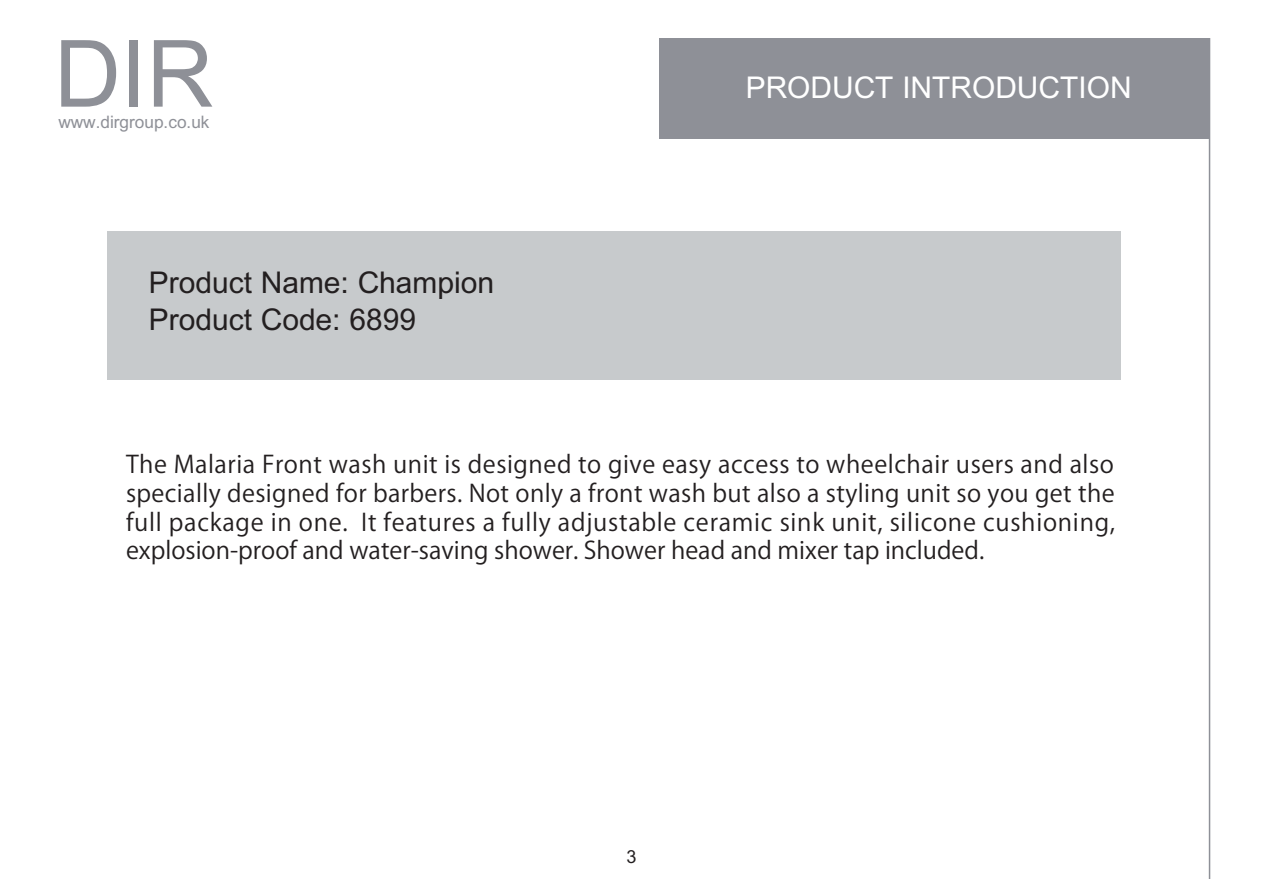
<style>
.page{position:relative;width:1263px;height:893px;background:#fff}
.page>*{position:absolute;margin:0;border:0;box-sizing:border-box;transform-origin:0 0}
.t1{font:93px "+Arial";color:#8e9097}
.t2{font:30px/37.5px "+Arial";color:#231f20}
.t3{font:30px "+Arial";color:#fff}
.t4{font:24px/28.8px "Koz Go Pr 6 N";color:#231f20;text-align:justify}
.t5{font:18px "+Arial";color:#231f20}
.t6{font:17.25px "+Arial";color:#8e9097}
</style>
<div class="page">
<div style="left:660px;top:38px;width:550px;height:101px;background:#8e9097"></div>
<hr style="left:1209px;top:38px;width:1px;height:840px;background:#8e9097">
<div style="left:107px;top:231px;width:1014px;height:148px;background:#c7cacc"></div>
<h1 class="t1" style="left:54px;top:10px;width:161px">DIR</h1>
<p class="t6" style="left:58px;top:110px;width:153px">www.dirgroup.co.uk</p>
<p class="t2" style="left:149px;top:264px;width:347px">Product Name: Champion<br>Product Code: 6899</p>
<p class="t3" style="left:746px;top:67px;width:387px">PRODUCT INTRODUCTION</p>
<p class="t4" style="left:126px;top:450px;width:991px">The Malaria Front wash unit is designed to give easy access to wheelchair users and also specially designed for barbers. Not only a front wash but also a styling unit so you get the full package in one. It features a fully adjustable ceramic sink unit, silicone cushioning, explosion-proof and water-saving shower. Shower head and mixer tap included.</p>
<p class="t5" style="left:626px;top:845px;width:11px">3</p>
</div>
